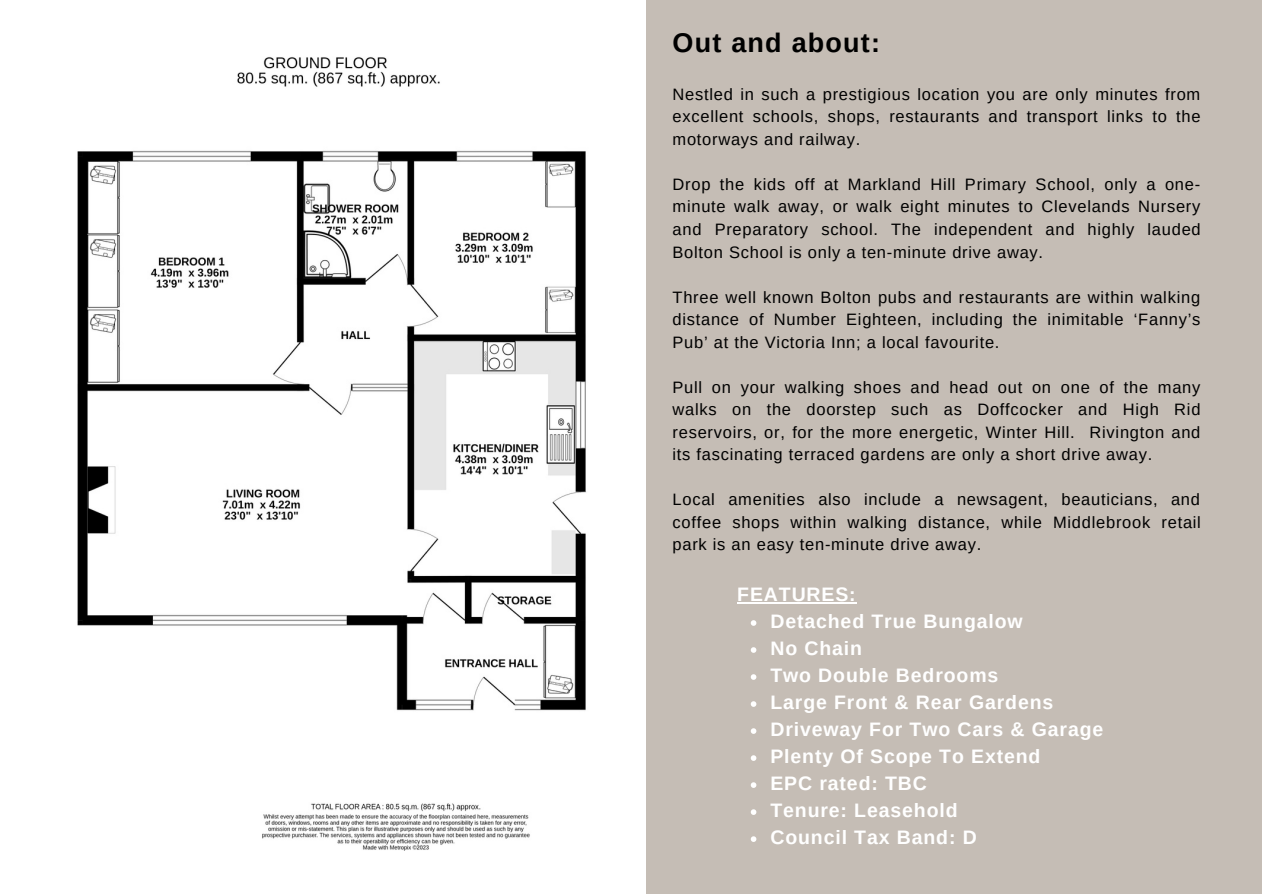
<style>
.page{position:relative;width:1263px;height:894px;background:#fff}
.page>*{position:absolute;margin:0;border:0;box-sizing:border-box;transform-origin:0 0}
.t1{font:700 27px "Arimo";letter-spacing:.045em;color:#000}
.t2{font:700 19.5px "Arimo";letter-spacing:.045em;color:#fff}
.t3{font:16.5px/22.5px "Arimo";letter-spacing:.045em;color:#000;text-align:justify}
</style>
<div class="page">
<img style="left:77px;top:43px;width:570px;height:807px">
<div style="left:647px;top:0;width:615px;height:893px;background:#c5bdb5"></div>
<svg style="left:751px;top:620px;width:5px;height:5px"></svg>
<svg style="left:751px;top:647px;width:5px;height:5px"></svg>
<svg style="left:751px;top:674px;width:5px;height:5px"></svg>
<svg style="left:751px;top:701px;width:5px;height:5px"></svg>
<svg style="left:751px;top:728px;width:5px;height:5px"></svg>
<svg style="left:751px;top:755px;width:5px;height:5px"></svg>
<svg style="left:751px;top:782px;width:5px;height:5px"></svg>
<svg style="left:751px;top:809px;width:5px;height:5px"></svg>
<svg style="left:751px;top:836px;width:5px;height:5px"></svg>
<hr style="left:737px;top:602px;width:120px;height:1px;background:#fff">
<p class="t1" style="left:672px;top:27px;width:209px">Out and about:</p>
<p class="t3" style="left:672px;top:83px;width:530px">Nestled in such a prestigious location you are only minutes from excellent schools, shops, restaurants and transport links to the motorways and railway.</p>
<p class="t3" style="left:672px;top:173px;width:530px">Drop the kids off at Markland Hill Primary School, only a one&shy;minute walk away, or walk eight minutes to Clevelands Nursery and Preparatory school. The independent and highly lauded Bolton School is only a ten-minute drive away.</p>
<p class="t3" style="left:672px;top:285px;width:529px">Three well known Bolton pubs and restaurants are within walking distance of Number Eighteen, including the inimitable ‘Fanny’s Pub’ at the Victoria Inn; a local favourite.</p>
<p class="t3" style="left:672px;top:375px;width:529px">Pull on your walking shoes and head out on one of the many walks on the doorstep such as Doffcocker and High Rid reservoirs, or, for the more energetic, Winter Hill. Rivington and its fascinating terraced gardens are only a short drive away.</p>
<p class="t3" style="left:672px;top:488px;width:530px">Local amenities also include a newsagent, beauticians, and coffee shops within walking distance, while Middlebrook retail park is an easy ten-minute drive away.</p>
<p class="t2" style="left:737px;top:583px;width:120px">FEATURES:</p>
<p class="t2" style="left:770px;top:610px;width:254px">Detached True Bungalow</p>
<p class="t2" style="left:770px;top:637px;width:93px">No Chain</p>
<p class="t2" style="left:770px;top:664px;width:230px">Two Double Bedrooms</p>
<p class="t2" style="left:770px;top:691px;width:284px">Large Front &amp; Rear Gardens</p>
<p class="t2" style="left:770px;top:718px;width:335px">Driveway For Two Cars &amp; Garage</p>
<p class="t2" style="left:770px;top:745px;width:272px">Plenty Of Scope To Extend</p>
<p class="t2" style="left:770px;top:772px;width:158px">EPC rated: TBC</p>
<p class="t2" style="left:770px;top:799px;width:189px">Tenure: Leasehold</p>
<p class="t2" style="left:770px;top:826px;width:208px">Council Tax Band: D</p>
</div>
